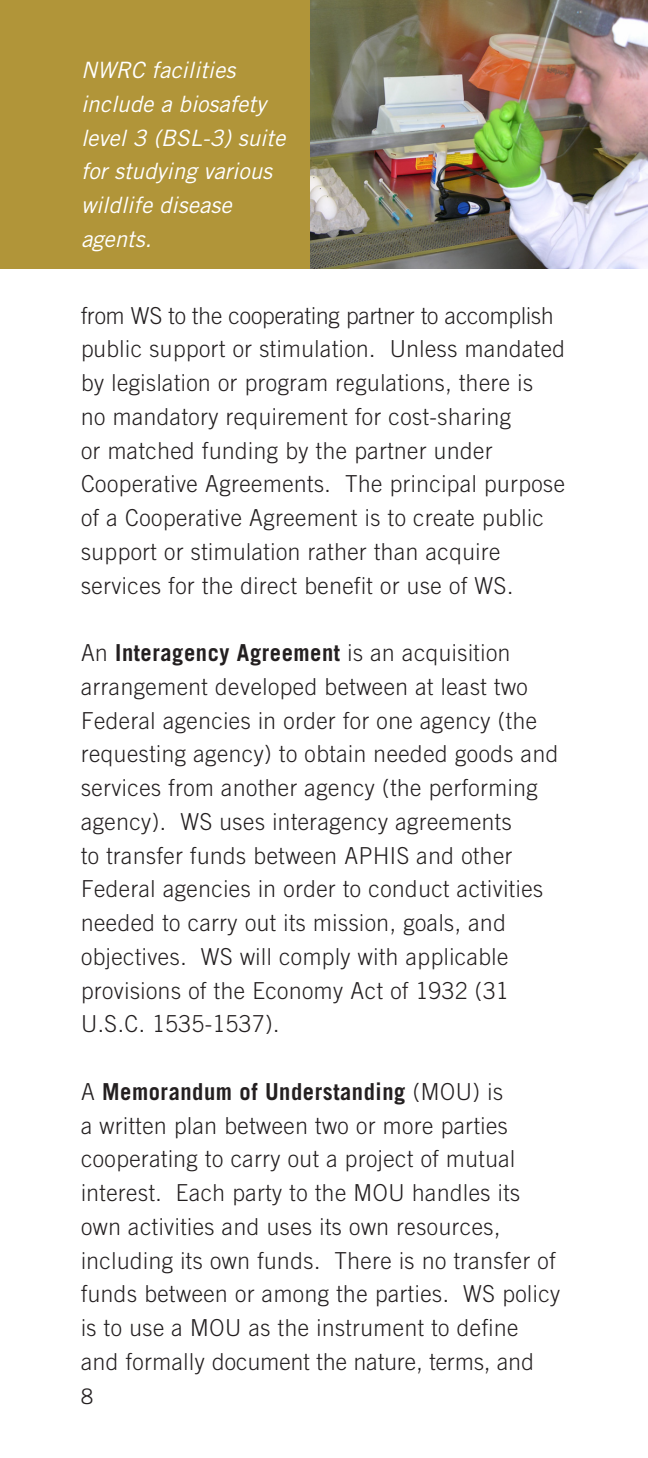
<style>
.page{position:relative;width:648px;height:1458px;background:#fff}
.page>*{position:absolute;margin:0;border:0;box-sizing:border-box;transform-origin:0 0}
.Standard_paragraph_1{font:300 23.4px/33.8px "Trade Gothic";letter-spacing:.025em;color:#231f20;scale:.96 1}
.t1{font:italic 22.5px/33.8px "Trade Gothic";color:#fff}
.Intro_Text{font:300 21.38px "Trade Gothic";color:#231f20}
.s1{font-weight:700}
</style>
<div class="page">
<div style="left:0;top:0;width:648px;height:268px;background:#b19539"></div>
<img style="left:310px;top:0;width:338px;height:268px">
<p class="t1" style="left:81px;top:53px;width:206px">NWRC facilities include a biosafety level 3 (BSL-3) suite for studying various wildlife disease agents.</p>
<p class="Standard_paragraph_1" style="left:81px;top:298px;width:506px">from WS to the cooperating partner to accomplish public support or stimulation. Unless mandated by legislation or program regulations, there is<br>no mandatory requirement for cost-sharing<br>or matched funding by the partner under Cooperative Agreements. The principal purpose of a Cooperative Agreement is to create public support or stimulation rather than acquire services for the direct benefit or use of WS.</p>
<p class="Standard_paragraph_1" style="left:81px;top:636px;width:499px">An <span class="s1">Interagency Agreement</span> is an acquisition arrangement developed between at least two Federal agencies in order for one agency (the requesting agency) to obtain needed goods and services from another agency (the performing agency). WS uses interagency agreements<br>to transfer funds between APHIS and other Federal agencies in order to conduct activities needed to carry out its mission, goals, and objectives. WS will comply with applicable provisions of the Economy Act of 1932 (31<br>U.S.C. 1535-1537).</p>
<p class="Standard_paragraph_1" style="left:81px;top:1074px;width:501px">A <span class="s1">Memorandum of Understanding</span> (MOU) is<br>a written plan between two or more parties cooperating to carry out a project of mutual interest. Each party to the MOU handles its own activities and uses its own resources, including its own funds. There is no transfer of funds between or among the parties. WS policy is to use a MOU as the instrument to define and formally document the nature, terms, and</p>
<p class="Intro_Text" style="left:81px;top:1384px;width:13px">8</p>
</div>
